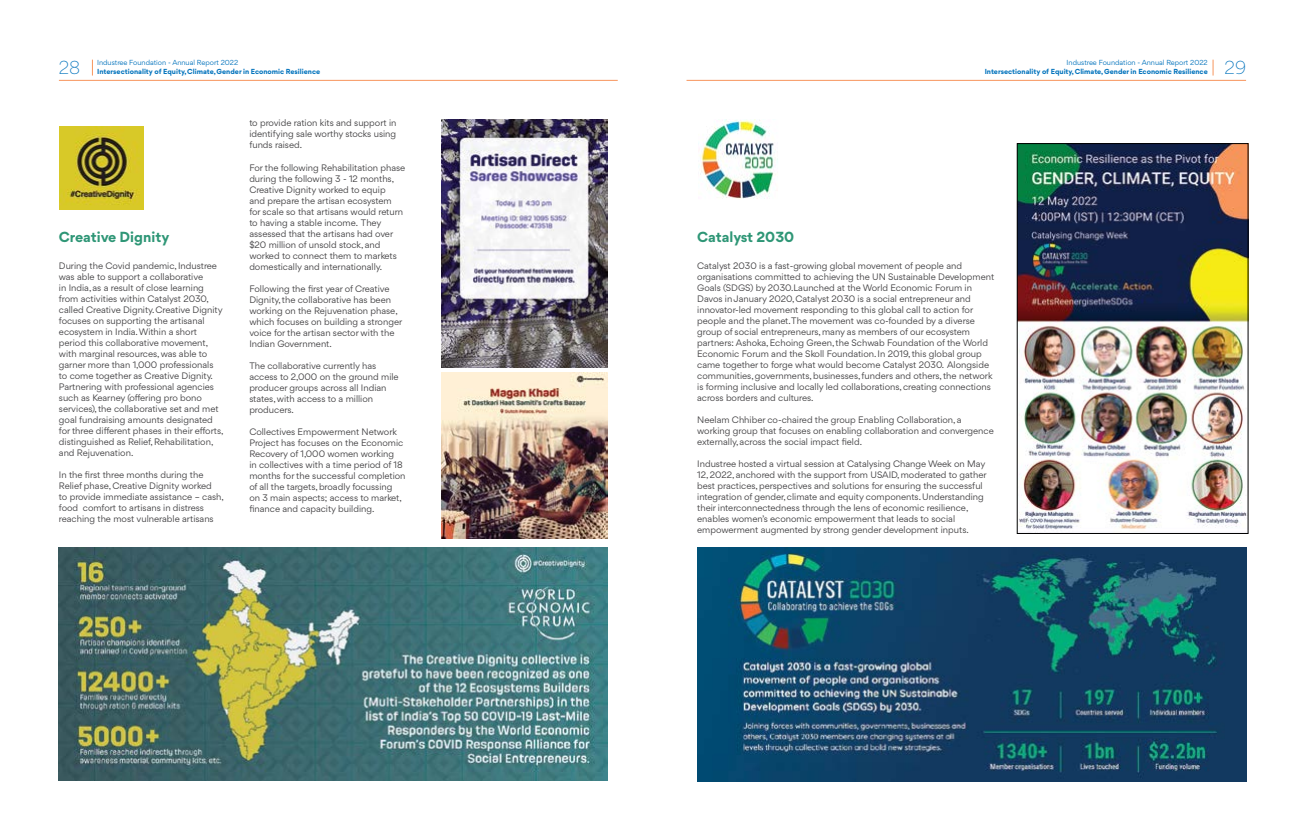
<style>
.page{position:relative;width:1305px;height:817px;background:#fff}
.page>*{position:absolute;margin:0;border:0;box-sizing:border-box;transform-origin:0 0}
.t1{font:300 18px "Gordita";color:#0072bc}
.t2{font:700 14px "Gordita";color:#2e9676}
.t3{font:9px/11px "Gordita";color:#414042}
.t4{font:700 7px "Gordita";color:#0072bc}
.t5{font:7px "Gordita";color:#0072bc}
</style>
<div class="page">
<hr style="left:59px;top:80px;width:558px;height:1px;background:#f7955d">
<hr style="left:686px;top:80px;width:559px;height:1px;background:#f7955d">
<svg style="left:92px;top:60px;width:1px;height:15px"></svg>
<svg style="left:1212px;top:60px;width:1px;height:15px"></svg>
<img style="left:60px;top:126px;width:83px;height:83px">
<img style="left:698px;top:120px;width:80px;height:79px">
<img style="left:59px;top:547px;width:548px;height:233px">
<img style="left:697px;top:547px;width:548px;height:233px">
<img style="left:442px;top:120px;width:165px;height:247px">
<img style="left:442px;top:372px;width:165px;height:166px">
<img style="left:1018px;top:145px;width:227px;height:385px">
<div style="left:1016px;top:143px;width:231px;height:390px;border:1px solid #000"></div>
<p class="t5" style="left:97px;top:58px;width:143px">Industree Foundation - Annual Report 2022</p>
<p class="t4" style="left:97px;top:66px;width:224px">Intersectionality of Equity, Climate, Gender in Economic Resilience</p>
<p class="t5" style="left:1066px;top:58px;width:143px">Industree Foundation - Annual Report 2022</p>
<p class="t4" style="left:984px;top:66px;width:224px">Intersectionality of Equity, Climate, Gender in Economic Resilience</p>
<h1 class="t1" style="left:59px;top:55px;width:23px">28</h1>
<h1 class="t1" style="left:1224px;top:55px;width:23px">29</h1>
<h2 class="t2" style="left:59px;top:226px;width:112px">Creative Dignity</h2>
<p class="t3" style="left:59px;top:259px;width:166px">During the Covid pandemic, Industree was able to support a collaborative<br>in India, as a result of close learning from activities within Catalyst 2030, called Creative Dignity. Creative Dignity focuses on supporting the artisanal ecosystem in India. Within a short period this collaborative movement, with marginal resources, was able to garner more than 1,000 professionals to come together as Creative Dignity.<br>Partnering with professional agencies such as Kearney (offering pro bono services), the collaborative set and met goal fundraising amounts designated for three different phases in their efforts, distinguished as Relief, Rehabilitation, and Rejuvenation.</p>
<p class="t3" style="left:59px;top:468px;width:166px">In the first three months during the Relief phase, Creative Dignity worked<br>to provide immediate assistance – cash, food comfort to artisans in distress reaching the most vulnerable artisans</p>
<p class="t3" style="left:249px;top:117px;width:149px;text-align:justify">to provide ration kits and support in identifying sale worthy stocks using funds raised.</p>
<p class="t3" style="left:249px;top:161px;width:157px">For the following Rehabilitation phase during the following 3 - 12 months, Creative Dignity worked to equip<br>and prepare the artisan ecosystem<br>for scale so that artisans would return to having a stable income. They assessed that the artisans had over $20 million of unsold stock, and worked to connect them to markets domestically and internationally.</p>
<p class="t3" style="left:249px;top:282px;width:154px">Following the first year of Creative Dignity, the collaborative has been working on the Rejuvenation phase, which focuses on building a stronger voice for the artisan sector with the Indian Government.</p>
<p class="t3" style="left:249px;top:359px;width:151px">The collaborative currently has access to 2,000 on the ground mile producer groups across all Indian states, with access to a million producers.</p>
<p class="t3" style="left:249px;top:425px;width:158px">Collectives Empowerment Network Project has focuses on the Economic Recovery of 1,000 women working<br>in collectives with a time period of 18 months for the successful completion of all the targets, broadly focussing<br>on 3 main aspects; access to market, finance and capacity building.</p>
<h2 class="t2" style="left:697px;top:226px;width:99px">Catalyst 2030</h2>
<p class="t3" style="left:697px;top:259px;width:298px">Catalyst 2030 is a fast-growing global movement of people and organisations committed to achieving the UN Sustainable Development Goals (SDGS) by 2030.Launched at the World Economic Forum in Davos in January 2020, Catalyst 2030 is a social entrepreneur and innovator-led movement responding to this global call to action for people and the planet.The movement was co-founded by a diverse group of social entrepreneurs, many as members of our ecosystem partners: Ashoka, Echoing Green, the Schwab Foundation of the World Economic Forum and the Skoll Foundation. In 2019, this global group came together to forge what would become Catalyst 2030. Alongside communities, governments, businesses, funders and others, the network is forming inclusive and locally led collaborations, creating connections across borders and cultures.</p>
<p class="t3" style="left:697px;top:413px;width:298px">Neelam Chhiber co-chaired the group Enabling Collaboration, a working group that focuses on enabling collaboration and convergence externally, across the social impact field.</p>
<p class="t3" style="left:697px;top:457px;width:291px">Industree hosted a virtual session at Catalysing Change Week on May 12, 2022, anchored with the support from USAID, moderated to gather best practices, perspectives and solutions for ensuring the successful integration of gender, climate and equity components. Understanding their interconnectedness through the lens of economic resilience, enables women’s economic empowerment that leads to social empowerment augmented by strong gender development inputs.</p>
</div>
